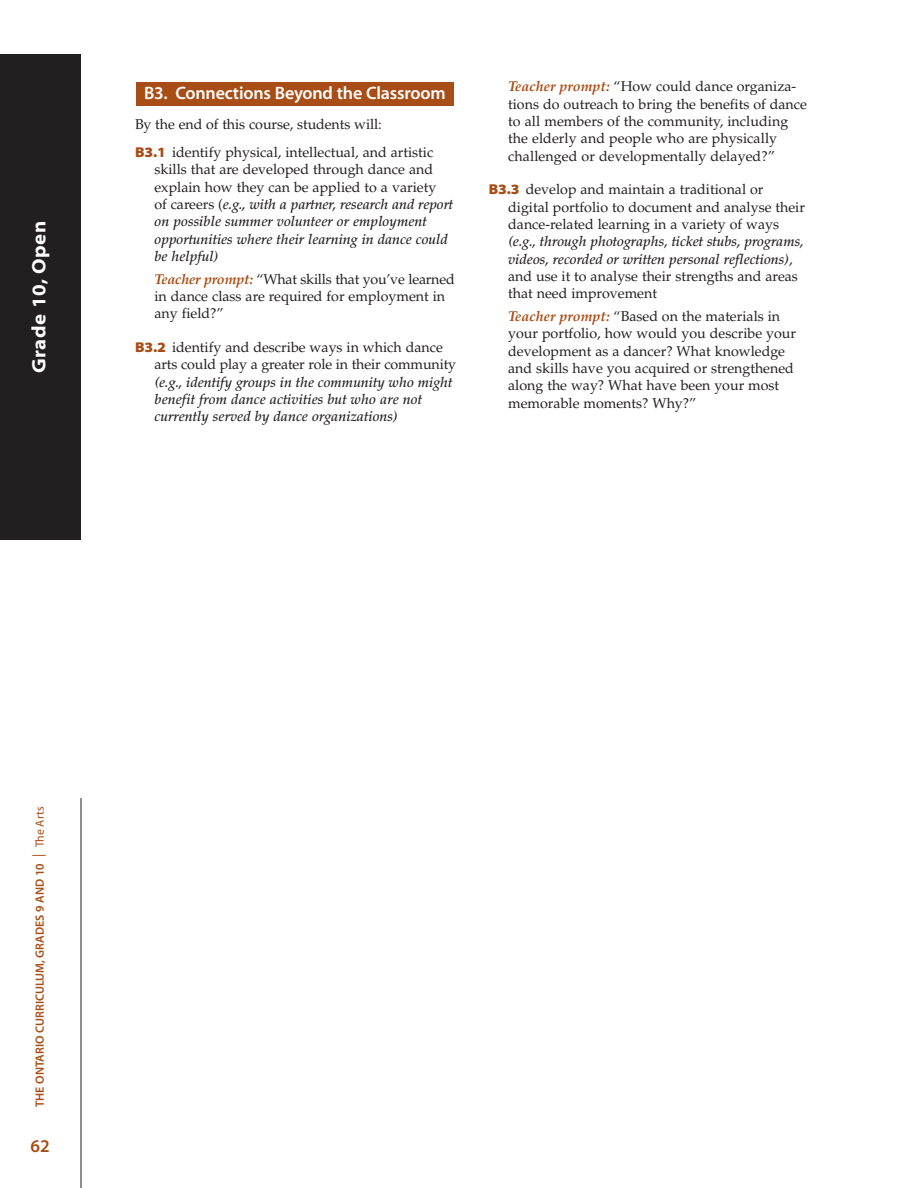
<style>
.page{position:relative;width:918px;height:1188px;background:#fff}
.page>*{position:absolute;margin:0;border:0;box-sizing:border-box;transform-origin:0 0}
.t1{font:19.5px "Myriad MM 700 700";letter-spacing:.03em;color:#fff}
.t2{font:18px "Myriad MM 565 600";letter-spacing:-.01em;color:#fff}
.t3{font:18px "Myriad MM 565 600";color:#a74d15}
.t4{font:14.25px/17.4px "Palatino";color:#231f20}
.t5{font:italic 500 14.25px/17.2px "Palatino";color:#231f20}
.t6{font:12px "Myriad MM 565 600";color:#a74d15}
.s1{font-family:"Myriad MM 830 700";color:#a74d15}
.s2{font-weight:400;font-style:normal}
.s3{font-weight:700;font-style:italic;color:#a74d15}
.s4{font-family:"Myriad MM 400 600";font-size:13.5px}
.s5{font-family:"Myriad MM 400 600"}
</style>
<div class="page">
<div style="left:0;top:54px;width:81px;height:486px;background:#231f20"></div>
<div style="left:136px;top:82px;width:318px;height:24px;background:#a74d15"></div>
<hr style="left:81px;top:798px;width:1px;height:390px;background:#231f20">
<h1 class="t1" style="left:32px;top:373px;width:154px;rotate:-90deg">Grade 10, Open</h1>
<p class="t2" style="left:144px;top:86px;width:303px">B3. Connections Beyond the Classroom</p>
<p class="t4" style="left:135px;top:112px;width:300px;line-height:28.2px">By the end of this course, students will:<br><span class="s1">B3.1</span> identify physical, intellectual, and artistic</p>
<p class="t5" style="left:154px;top:163px;width:300px"><span class="s2">skills that are developed through dance and explain how they can be applied to a variety<br>of careers (</span>e.g., with a partner, research and report on possible summer volunteer or employment opportunities where their learning in dance could be helpful)</p>
<p class="t4" style="left:154px;top:272px;width:302px"><span class="s3">Teacher prompt:</span> “What skills that you’ve learned in dance class are required for employment in any field?”</p>
<p class="t4" style="left:154px;top:340px;width:303px;text-indent:-19px"><span class="s1">B3.2</span> identify and describe ways in which dance arts could play a greater role in their community</p>
<p class="t5" style="left:154px;top:375px;width:299px">(e.g., identify groups in the community who might benefit from dance activities but who are not currently served by dance organizations)</p>
<p class="t4" style="left:508px;top:80px;width:300px"><span class="s3">Teacher prompt:</span> “How could dance organiza&shy;tions do outreach to bring the benefits of dance to all members of the community, including the elderly and people who are physically challenged or developmentally delayed?”</p>
<p class="t4" style="left:508px;top:182px;width:298px;text-indent:-19px"><span class="s1">B3.3</span> develop and maintain a traditional or digital portfolio to document and analyse their dance-related learning in a variety of ways</p>
<p class="t5" style="left:508px;top:234px;width:297px">(e.g., through photographs, ticket stubs, programs, videos, recorded or written personal reflections)<span class="s2">, and use it to analyse their strengths and areas that need improvement</span></p>
<p class="t4" style="left:508px;top:309px;width:289px"><span class="s3">Teacher prompt:</span> “Based on the materials in your portfolio, how would you describe your development as a dancer? What knowledge and skills have you acquired or strengthened along the way? What have been your most memorable moments? Why?”</p>
<p class="t6" style="left:35px;top:1107px;width:302px;rotate:-90deg">THE ONTARIO CURRICULUM, GRADES 9 AND 10 <span class="s4">|</span> <span class="s5">The Arts</span></p>
<p class="t3" style="left:31px;top:1139px;width:21px">62</p>
</div>
